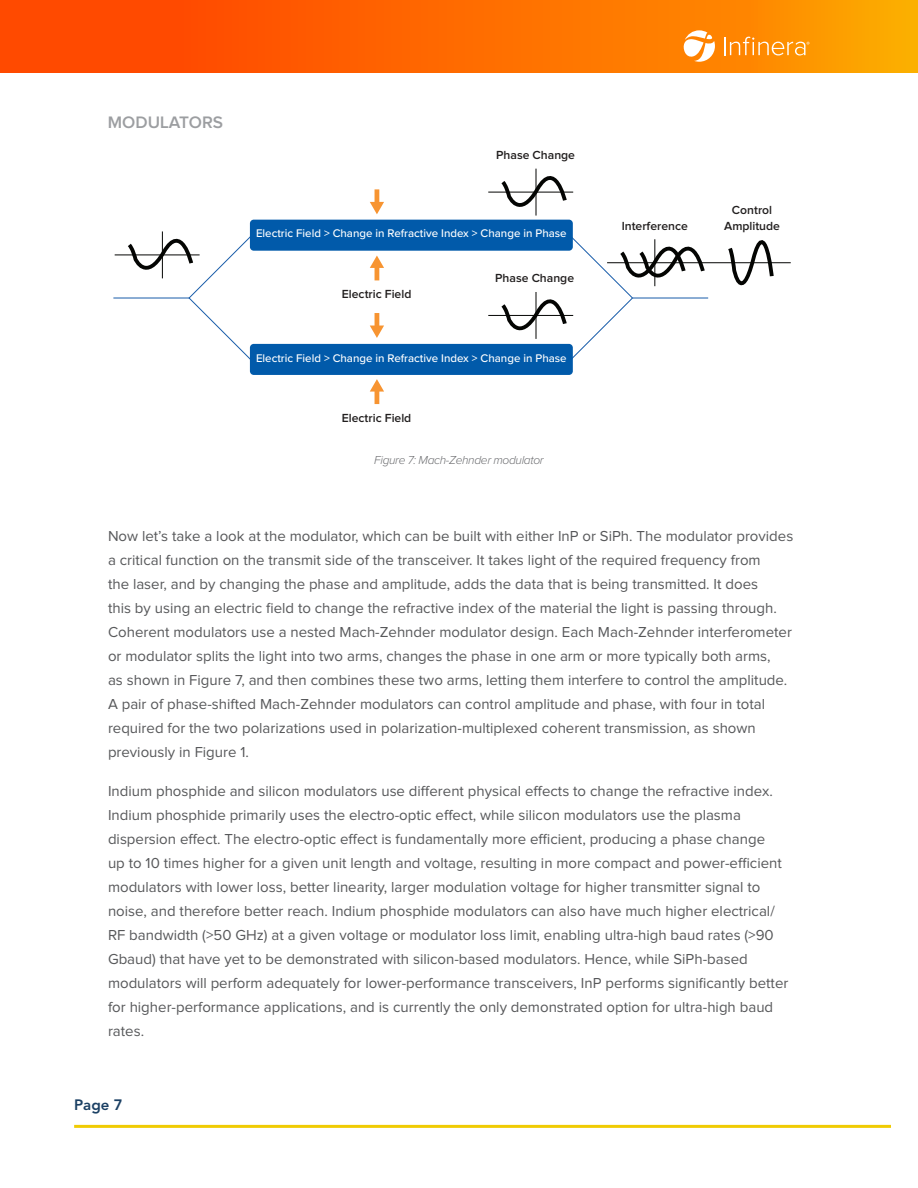
<style>
.page{position:relative;width:918px;height:1188px;background:#fff}
.page>*{position:absolute;margin:0;border:0;box-sizing:border-box;transform-origin:0 0}
.Body_SubHeader{font:600 17.25px "Proxima Nova";color:#9c9ea1}
.Body_Text{font:15px/24px "Proxima Nova";color:#57585a}
.t1{font:800 15px "Avenir LT Std";color:#1b4064}
.t2{font:600 12.15px/15.8px "Proxima Nova";color:#211e1e;text-align:center}
.Notation{font:italic 300 12px "Proxima Nova";letter-spacing:-.03em;color:#6c6d70}
.t3{font:500 11.55px "Proxima Nova";color:#fff}
</style>
<div class="page">
<hr style="left:74px;top:1125px;width:817px;height:3px;background:#f0cb02">
<svg style="left:0;top:0;width:918px;height:72px;background:#fe6b00"></svg>
<svg style="left:682px;top:30px;width:33px;height:32px"></svg>
<svg style="left:724px;top:37px;width:85px;height:18px;background:#fea335"></svg>
<hr style="left:113px;top:298px;width:76px;height:1px;background:#185ca9">
<hr style="left:632px;top:298px;width:76px;height:1px;background:#185ca9">
<div style="left:250px;top:220px;width:323px;height:31px;background:#015aaa;border-radius:4px"></div>
<div style="left:250px;top:344px;width:323px;height:31px;background:#015aaa;border-radius:4px"></div>
<hr style="left:115px;top:254px;width:85px;height:1px;background:#040503">
<svg style="left:124px;top:221px;width:129px;height:140px"></svg>
<hr style="left:488px;top:192px;width:85px;height:1px;background:#040503">
<hr style="left:488px;top:315px;width:85px;height:1px;background:#040503">
<hr style="left:607px;top:262px;width:184px;height:1px;background:#040503">
<svg style="left:498px;top:168px;width:209px;height:193px"></svg>
<svg style="left:725px;top:240px;width:51px;height:46px"></svg>
<hr style="left:375px;top:266px;width:4px;height:14px;background:#f79431">
<svg style="left:370px;top:256px;width:14px;height:12px"></svg>
<hr style="left:375px;top:313px;width:4px;height:15px;background:#f79431">
<svg style="left:370px;top:326px;width:14px;height:12px"></svg>
<hr style="left:375px;top:389px;width:4px;height:15px;background:#f79431">
<svg style="left:370px;top:379px;width:14px;height:13px"></svg>
<hr style="left:375px;top:189px;width:4px;height:15px;background:#f79431">
<svg style="left:370px;top:202px;width:14px;height:12px"></svg>
<p class="Body_SubHeader" style="left:108px;top:115px;width:117px">MODULATORS</p>
<p class="t2" style="left:496px;top:148px;width:80px">Phase Change</p>
<p class="t3" style="left:256px;top:225px;width:312px">Electric Field &gt; Change in Refractive Index &gt; Change in Phase</p>
<p class="t2" style="left:342px;top:287px;width:71px">Electric Field</p>
<p class="t2" style="left:495px;top:270px;width:80px">Phase Change</p>
<p class="t3" style="left:256px;top:349px;width:312px">Electric Field &gt; Change in Refractive Index &gt; Change in Phase</p>
<p class="t2" style="left:342px;top:410px;width:71px">Electric Field</p>
<p class="Notation" style="left:374px;top:454px;width:171px">Figure 7: Mach-Zehnder modulator</p>
<p class="t2" style="left:622px;top:219px;width:68px">Interference</p>
<p class="t2" style="left:724px;top:202px;width:57px">Control<br>Amplitude</p>
<p class="Body_Text" style="left:108px;top:525px;width:687px">Now let’s take a look at the modulator, which can be built with either InP or SiPh. The modulator provides a critical function on the transmit side of the transceiver. It takes light of the required frequency from<br>the laser, and by changing the phase and amplitude, adds the data that is being transmitted. It does<br>this by using an electric field to change the refractive index of the material the light is passing through.<br>Coherent modulators use a nested Mach-Zehnder modulator design. Each Mach-Zehnder interferometer or modulator splits the light into two arms, changes the phase in one arm or more typically both arms,<br>as shown in Figure 7, and then combines these two arms, letting them interfere to control the amplitude.<br>A pair of phase-shifted Mach-Zehnder modulators can control amplitude and phase, with four in total required for the two polarizations used in polarization-multiplexed coherent transmission, as shown previously in Figure 1.</p>
<p class="Body_Text" style="left:108px;top:780px;width:682px">Indium phosphide and silicon modulators use different physical effects to change the refractive index.<br>Indium phosphide primarily uses the electro-optic effect, while silicon modulators use the plasma dispersion effect. The electro-optic effect is fundamentally more efficient, producing a phase change<br>up to 10 times higher for a given unit length and voltage, resulting in more compact and power-efficient modulators with lower loss, better linearity, larger modulation voltage for higher transmitter signal to noise, and therefore better reach. Indium phosphide modulators can also have much higher electrical/ RF bandwidth (&gt;50 GHz) at a given voltage or modulator loss limit, enabling ultra-high baud rates (&gt;90<br>Gbaud) that have yet to be demonstrated with silicon-based modulators. Hence, while SiPh-based modulators will perform adequately for lower-performance transceivers, InP performs significantly better for higher-performance applications, and is currently the only demonstrated option for ultra-high baud rates.</p>
<p class="t1" style="left:74px;top:1096px;width:50px">Page 7</p>
</div>
